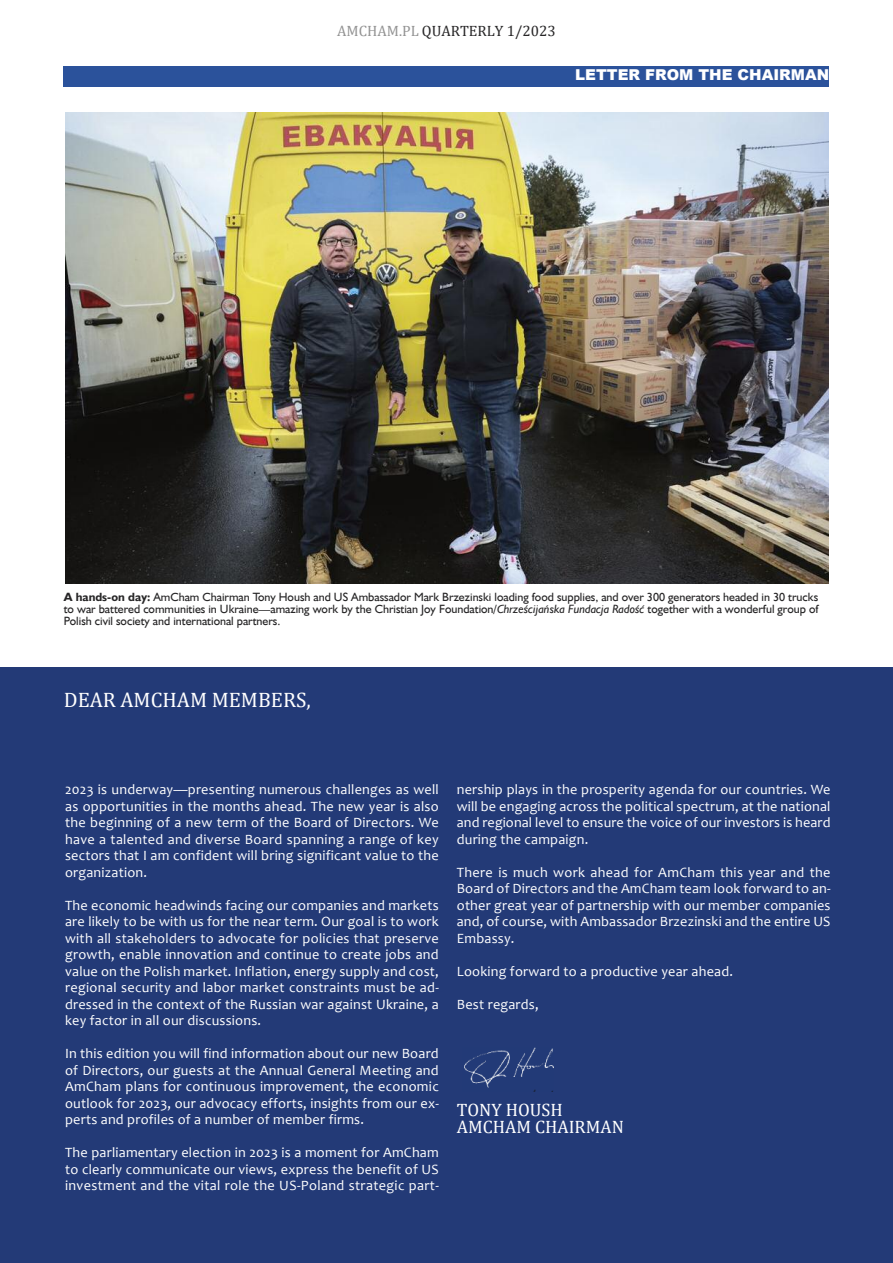
<style>
.page{position:relative;width:893px;height:1263px;background:#fff}
.page>*{position:absolute;margin:0;border:0;box-sizing:border-box;transform-origin:0 0}
.t1{font:21px "Cambria";color:#fff}
.t2{font:18px/16.5px "Cambria";color:#fff}
.t3{font:15px "Cambria Math";color:#272627}
.t4{font:900 15px "Arial";color:#fff}
.t5{font:14.25px/16.5px "Candara";letter-spacing:.015em;color:#fff;text-align:justify}
.t6{font:12px/12px "Humanst 521 EU";color:#272627;text-align:justify}
.s1{color:#939393}
.s2{font-weight:700}
.s3{font-style:italic}
</style>
<div class="page">
<div style="left:0;top:668px;width:893px;height:595px;background:#233a77"></div>
<img style="left:464px;top:1048px;width:90px;height:43px">
<img style="left:65px;top:112px;width:764px;height:471px">
<div style="left:64px;top:67px;width:765px;height:20px;background:#2b529b"></div>
<p class="t3" style="left:337px;top:25px;width:220px"><span class="s1">AMCHAM.PL</span> QUARTERLY 1/2023</p>
<p class="t4" style="left:575px;top:64px;width:255px">LETTER FROM THE CHAIRMAN</p>
<p class="t6" style="left:64px;top:590px;width:756px"><span class="s2">A hands-on day:</span> AmCham Chairman Tony Housh and US Ambassador Mark Brzezinski loading food supplies, and over 300 generators headed in 30 trucks to war battered communities in Ukraine—amazing work by the Christian Joy Foundation/<span class="s3">Chrześcijańska Fundacja Radość</span> together with a wonderful group of Polish civil society and international partners.</p>
<h1 class="t1" style="left:64px;top:687px;width:249px">DEAR AMCHAM MEMBERS,</h1>
<p class="t5" style="left:65px;top:783px;width:375px">2023 is underway—presenting numerous challenges as well as opportunities in the months ahead. The new year is also the beginning of a new term of the Board of Directors. We have a talented and diverse Board spanning a range of key sectors that I am confident will bring significant value to the organization.</p>
<p class="t5" style="left:65px;top:898px;width:375px">The economic headwinds facing our companies and markets are likely to be with us for the near term. Our goal is to work with all stakeholders to advocate for policies that preserve growth, enable innovation and continue to create jobs and value on the Polish market. Inflation, energy supply and cost, regional security and labor market constraints must be ad&shy;dressed in the context of the Russian war against Ukraine, a key factor in all our discussions.</p>
<p class="t5" style="left:65px;top:1047px;width:375px">In this edition you will find information about our new Board of Directors, our guests at the Annual General Meeting and AmCham plans for continuous improvement, the economic outlook for 2023, our advocacy efforts, insights from our ex&shy;perts and profiles of a number of member firms.</p>
<p class="t5" style="left:65px;top:1146px;width:375px">The parliamentary election in 2023 is a moment for AmCham to clearly communicate our views, express the benefit of US investment and the vital role the US-Poland strategic part-</p>
<p class="t5" style="left:457px;top:783px;width:375px">nership plays in the prosperity agenda for our countries. We will be engaging across the political spectrum, at the national and regional level to ensure the voice of our investors is heard during the campaign.</p>
<p class="t5" style="left:457px;top:865px;width:375px">There is much work ahead for AmCham this year and the Board of Directors and the AmCham team look forward to an&shy;other great year of partnership with our member companies and, of course, with Ambassador Brzezinski and the entire US Embassy.</p>
<p class="t5" style="left:457px;top:964px;width:278px">Looking forward to a productive year ahead.</p>
<p class="t5" style="left:457px;top:997px;width:83px">Best regards,</p>
<p class="t2" style="left:457px;top:1101px;width:169px">TONY HOUSH<br>AMCHAM CHAIRMAN</p>
</div>
